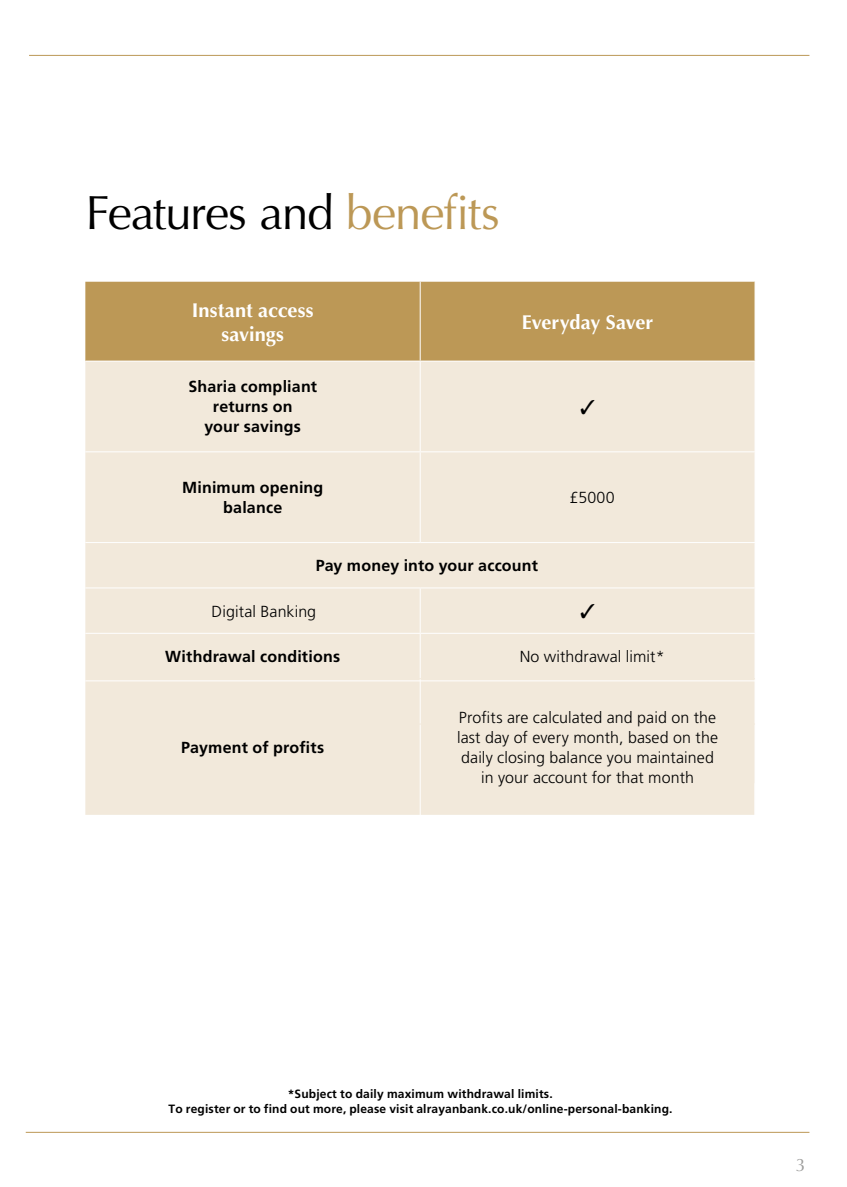
<style>
.page{position:relative;width:847px;height:1187px;background:#fff}
.page>*{position:absolute;margin:0;border:0;box-sizing:border-box;transform-origin:0 0}
.t1{font:48px "Optima";letter-spacing:-.025em;color:#000}
.t2{font:700 20px/24px "Optima";color:#fff;text-align:center}
.t3{font:18px "Optima";color:#9d9d9c}
.t4{font:300 16px/20px "Frutiger";letter-spacing:.005em;color:#000;text-align:center}
.t5{font:700 16px/20px "Frutiger";letter-spacing:.01em;color:#000;text-align:center}
.t6{font:700 12px "Frutiger";letter-spacing:.015em;color:#000}
.t7{font:700 12px "Frutiger LT Std";letter-spacing:.015em;color:#000}
.s1{color:#bc9856}
.s2{font-family:"Frutiger LT Std"}
</style>
<div class="page">
<hr style="left:29px;top:55px;width:780px;height:1px;background:#bc9856">
<div style="left:85px;top:282px;width:669px;height:79px;background:#bc9856"></div>
<div style="left:85px;top:362px;width:669px;height:453px;background:#f2e9db"></div>
<hr style="left:419px;top:282px;width:1px;height:79px;background:#fff">
<hr style="left:419px;top:362px;width:1px;height:89px;background:#fff">
<hr style="left:85px;top:451px;width:335px;height:1px;background:#fff">
<hr style="left:420px;top:451px;width:335px;height:1px;background:#fff">
<hr style="left:419px;top:452px;width:1px;height:90px;background:#fff">
<hr style="left:85px;top:542px;width:335px;height:1px;background:#fff">
<hr style="left:420px;top:542px;width:335px;height:1px;background:#fff">
<hr style="left:85px;top:587px;width:335px;height:1px;background:#fff">
<hr style="left:420px;top:587px;width:335px;height:1px;background:#fff">
<hr style="left:419px;top:588px;width:1px;height:45px;background:#fff">
<hr style="left:85px;top:633px;width:335px;height:1px;background:#fff">
<hr style="left:420px;top:633px;width:335px;height:1px;background:#fff">
<hr style="left:419px;top:634px;width:1px;height:44px;background:#fff">
<hr style="left:419px;top:679px;width:1px;height:44px;background:#fff">
<hr style="left:419px;top:724px;width:1px;height:124px;background:#fff">
<hr style="left:85px;top:680px;width:335px;height:1px;background:#fff">
<hr style="left:420px;top:680px;width:335px;height:1px;background:#fff">
<hr style="left:26px;top:1132px;width:783px;height:1px;background:#bc9856">
<svg style="left:580px;top:400px;width:14px;height:14px"></svg>
<svg style="left:580px;top:604px;width:14px;height:14px"></svg>
<h1 class="t1" style="left:85px;top:185px;width:416px">Features and <span class="s1">benefits</span></h1>
<p class="t2" style="left:192px;top:299px;width:123px">Instant access savings</p>
<p class="t2" style="left:521px;top:311px;width:133px">Everyday Saver</p>
<p class="t5" style="left:188px;top:377px;width:130px">Sharia compliant returns on<br>your savings</p>
<p class="t5" style="left:182px;top:478px;width:143px">Minimum opening balance</p>
<p class="t4" style="left:569px;top:488px;width:47px">£5000</p>
<p class="t5" style="left:315px;top:556px;width:224px">Pay money into your account</p>
<p class="t4" style="left:211px;top:601px;width:106px">Digital Banking</p>
<p class="t5" style="left:165px;top:646px;width:176px">Withdrawal conditions</p>
<p class="t4" style="left:519px;top:646px;width:146px">No withdrawal limit<span class="s2">*</span></p>
<p class="t5" style="left:181px;top:737px;width:144px">Payment of profits</p>
<p class="t4" style="left:457px;top:707px;width:262px">Profits are calculated and paid on the last day of every month, based on the daily closing balance you maintained in your account for that month</p>
<p class="t7" style="left:287px;top:1087px;width:266px">*Subject to daily maximum withdrawal limits.</p>
<p class="t6" style="left:168px;top:1101px;width:505px">To register or to find out more, please visit alrayanbank.co.uk/online-personal-banking.</p>
<p class="t3" style="left:795px;top:1155px;width:12px">3</p>
</div>
